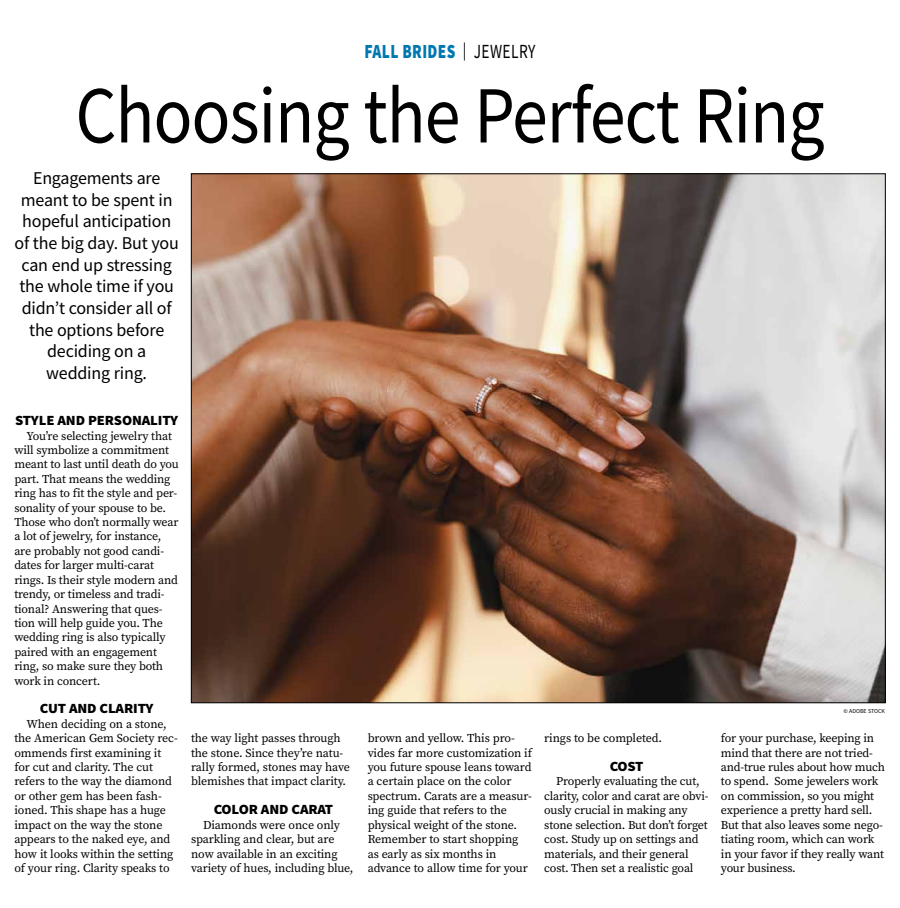
<style>
.page{position:relative;width:900px;height:908px;background:#fff}
.page>*{position:absolute;margin:0;border:0;box-sizing:border-box;transform-origin:0 0}
.t1{font:81px "Source Sans Pro";letter-spacing:-.015em;color:#000;scale:.89 1}
.t2{font:900 20px "Source Sans Pro";letter-spacing:.025em;color:#0077b1;scale:.77 1}
.t3{font:18px/21.6px "Source Sans Pro";letter-spacing:-.01em;color:#000;text-align:center}
.t4{font:900 14px "Source Sans Pro";letter-spacing:-.01em;color:#000;scale:1.05 1}
.t5{font:12px/14.4px "Source Serif Pro";letter-spacing:-.015em;color:#000}
.t6{font:6px "Source Sans Pro";color:#000}
.s1{font-weight:400;font-size:18px;color:#000}
.s2{font-weight:400;color:#000}
</style>
<div class="page">
<img style="left:193px;top:175px;width:691px;height:525px">
<h2 class="t2" style="left:365px;top:38px;width:224px">FALL BRIDES <span class="s1">|</span> <span class="s2">JEWELRY</span></h2>
<h1 class="t1" style="left:75px;top:64px;width:843px">Choosing the Perfect Ring</h1>
<h3 class="t3" style="left:15px;top:167px;width:166px">Engagements are meant to be spent in hopeful anticipation of the big day. But you can end up stressing the whole time if you didn’t consider all of the options before deciding on a wedding ring.</h3>
<p class="t4" style="left:15px;top:410px;width:157px">STYLE AND PERSONALITY</p>
<p class="t5" style="left:14px;top:428px;width:166px;text-indent:12px">You’re selecting jewelry that will symbolize a commitment meant to last until death do you part. That means the wedding ring has to fit the style and per&shy;sonality of your spouse to be.<br>Those who don’t normally wear a lot of jewelry, for instance, are probably not good candi&shy;dates for larger multi-carat rings. Is their style modern and trendy, or timeless and tradi&shy;tional? Answering that ques&shy;tion will help guide you. The wedding ring is also typically paired with an engagement ring, so make sure they both work in concert.</p>
<p class="t4" style="left:40px;top:698px;width:110px">CUT AND CLARITY</p>
<p class="t5" style="left:14px;top:716px;width:165px;text-indent:12px">When deciding on a stone, the American Gem Society rec&shy;ommends first examining it for cut and clarity. The cut refers to the way the diamond or other gem has been fash&shy;ioned. This shape has a huge impact on the way the stone appears to the naked eye, and how it looks within the setting of your ring. Clarity speaks to</p>
<p class="t5" style="left:191px;top:730px;width:160px">the way light passes through the stone. Since they’re natu&shy;rally formed, stones may have blemishes that impact clarity.</p>
<p class="t4" style="left:214px;top:799px;width:115px">COLOR AND CARAT</p>
<p class="t5" style="left:191px;top:817px;width:164px;text-indent:12px">Diamonds were once only sparkling and clear, but are now available in an exciting variety of hues, including blue,</p>
<p class="t5" style="left:368px;top:730px;width:166px">brown and yellow. This pro&shy;vides far more customization if you future spouse leans toward a certain place on the color spectrum. Carats are a measur&shy;ing guide that refers to the physical weight of the stone.<br>Remember to start shopping as early as six months in advance to allow time for your</p>
<p class="t5" style="left:544px;top:730px;width:119px">rings to be completed.</p>
<p class="t4" style="left:610px;top:756px;width:34px">COST</p>
<p class="t5" style="left:544px;top:774px;width:166px;text-indent:12px">Properly evaluating the cut, clarity, color and carat are obvi&shy;ously crucial in making any stone selection. But don’t forget cost. Study up on settings and materials, and their general cost. Then set a realistic goal</p>
<p class="t6" style="left:844px;top:707px;width:43px">© ADOBE STOCK</p>
<p class="t5" style="left:721px;top:730px;width:165px">for your purchase, keeping in mind that there are not tried&shy;and-true rules about how much to spend. Some jewelers work on commission, so you might experience a pretty hard sell.<br>But that also leaves some nego&shy;tiating room, which can work in your favor if they really want your business.</p>
</div>
